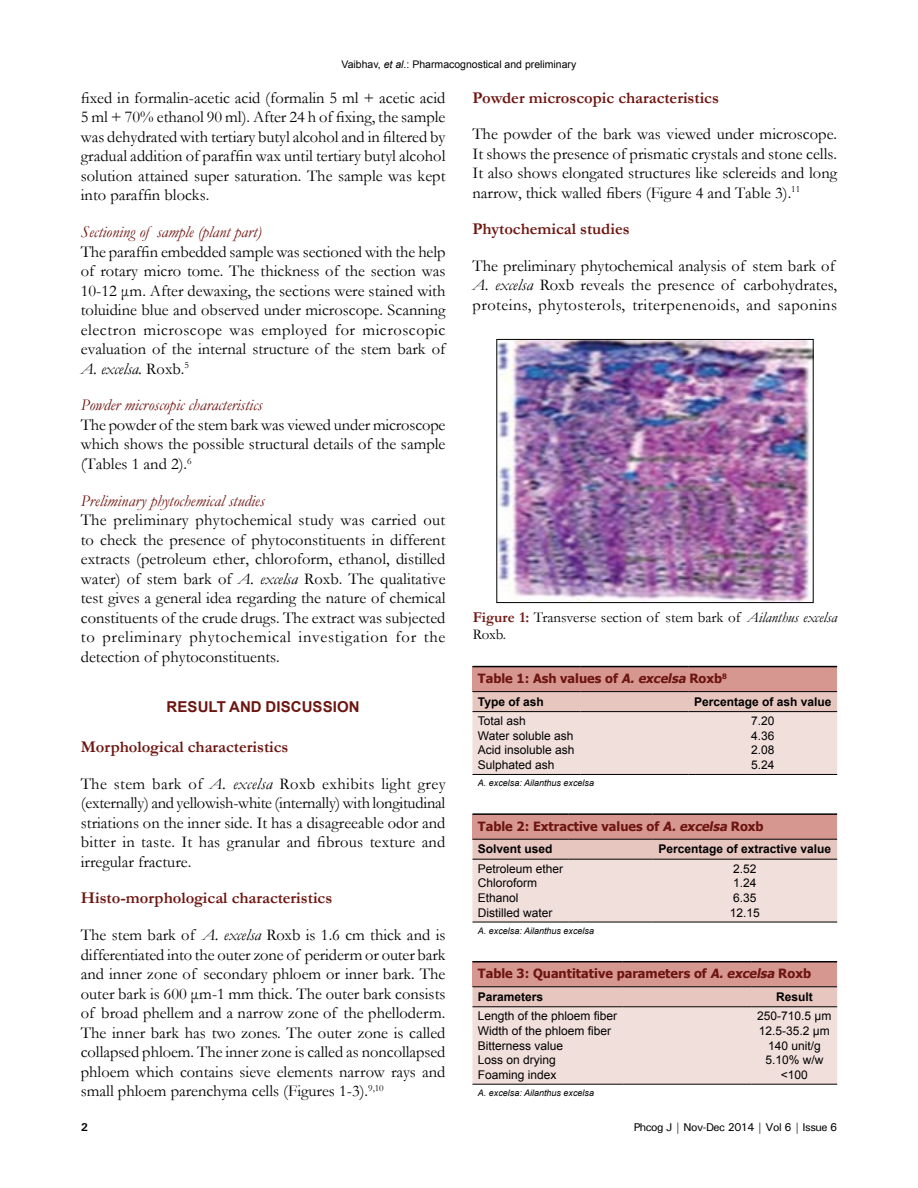
<style>
.page{position:relative;width:918px;height:1188px;background:#fff}
.page>*{position:absolute;margin:0;border:0;box-sizing:border-box;transform-origin:0 0}
.t1{font:16.5px/19.5px "Garamond";color:#000;text-align:justify}
.t2{font:700 16.5px "Garamond";color:#6d1510}
.t3{font:15px/17.2px "Garamond";color:#000}
.t4{font:700 15px "Arial";letter-spacing:.005em;color:#6d1510}
.t5{font:700 12.75px "Tahoma";color:#6d1510}
.t6{font:12px "Arial";color:#000}
.t7{font:700 12px "Arial";color:#000}
.t8{font:500 11.25px "Univers";letter-spacing:-.045em;color:#000}
.t9{font:700 11.25px "Univers";color:#000}
.t10{font:10.5px "Arial";color:#000}
.t11{font:italic 9px "Arial";color:#000}
.s1{font-style:italic}
.s2{font-style:italic;color:#6d1510}
.s3{font-weight:700;color:#6d1510}
</style>
<div class="page">
<img style="left:499px;top:341px;width:312px;height:260px">
<div style="left:497px;top:339px;width:316px;height:264px;border:1px solid #000"></div>
<div style="left:472px;top:667px;width:365px;height:25px;background:#d79791"></div>
<svg style="left:472px;top:692px;width:365px;height:82px"></svg>
<hr style="left:472px;top:666px;width:108px;height:1px;background:#000">
<hr style="left:580px;top:666px;width:109px;height:1px;background:#000">
<hr style="left:689px;top:666px;width:148px;height:1px;background:#000">
<hr style="left:472px;top:774px;width:108px;height:1px;background:#000">
<hr style="left:580px;top:774px;width:109px;height:1px;background:#000">
<hr style="left:689px;top:774px;width:148px;height:1px;background:#000">
<hr style="left:472px;top:691px;width:108px;height:1px;background:#000">
<hr style="left:580px;top:691px;width:109px;height:1px;background:#000">
<hr style="left:689px;top:691px;width:148px;height:1px;background:#000">
<hr style="left:472px;top:711px;width:108px;height:1px;background:#000">
<hr style="left:580px;top:711px;width:109px;height:1px;background:#000">
<hr style="left:689px;top:711px;width:148px;height:1px;background:#000">
<div style="left:472px;top:814px;width:365px;height:25px;background:#d79791"></div>
<svg style="left:472px;top:840px;width:365px;height:82px"></svg>
<hr style="left:472px;top:922px;width:96px;height:1px;background:#000">
<hr style="left:568px;top:922px;width:85px;height:1px;background:#000">
<hr style="left:653px;top:922px;width:184px;height:1px;background:#000">
<hr style="left:472px;top:813px;width:96px;height:2px;background:#000">
<hr style="left:568px;top:813px;width:85px;height:2px;background:#000">
<hr style="left:653px;top:813px;width:184px;height:2px;background:#000">
<hr style="left:472px;top:839px;width:96px;height:1px;background:#000">
<hr style="left:568px;top:839px;width:85px;height:1px;background:#000">
<hr style="left:653px;top:839px;width:184px;height:1px;background:#000">
<hr style="left:472px;top:859px;width:96px;height:1px;background:#000">
<hr style="left:568px;top:859px;width:85px;height:1px;background:#000">
<hr style="left:653px;top:859px;width:184px;height:1px;background:#000">
<div style="left:472px;top:962px;width:365px;height:25px;background:#d79791"></div>
<svg style="left:472px;top:987px;width:365px;height:97px"></svg>
<hr style="left:472px;top:1084px;width:150px;height:1px;background:#000">
<hr style="left:622px;top:1084px;width:130px;height:1px;background:#000">
<hr style="left:752px;top:1084px;width:85px;height:1px;background:#000">
<hr style="left:472px;top:961px;width:150px;height:1px;background:#000">
<hr style="left:622px;top:961px;width:130px;height:1px;background:#000">
<hr style="left:752px;top:961px;width:85px;height:1px;background:#000">
<hr style="left:472px;top:986px;width:150px;height:1px;background:#000">
<hr style="left:622px;top:986px;width:130px;height:1px;background:#000">
<hr style="left:752px;top:986px;width:85px;height:1px;background:#000">
<hr style="left:472px;top:1006px;width:150px;height:1px;background:#000">
<hr style="left:622px;top:1006px;width:130px;height:1px;background:#000">
<hr style="left:752px;top:1006px;width:85px;height:1px;background:#000">
<p class="t10" style="left:342px;top:57px;width:236px">Vaibhav, <span class="s1">et al</span>.: Pharmacognostical and preliminary</p>
<p class="t1" style="left:81px;top:87px;width:366px">fixed in formalin-acetic acid (formalin 5 ml + acetic acid 5 ml + 70% ethanol 90 ml). After 24 h of fixing, the sample was dehydrated with tertiary butyl alcohol and in filtered by gradual addition of paraffin wax until tertiary butyl alcohol solution attained super saturation. The sample was kept into paraffin blocks.</p>
<p class="t1" style="left:81px;top:222px;width:366px;text-align:left"><span class="s2">Sectioning of sample (plant part)<br></span>The paraffin embedded sample was sectioned with the help of rotary micro tome. The thickness of the section was 10-12 μm. After dewaxing, the sections were stained with toluidine blue and observed under microscope. Scanning electron microscope was employed for microscopic evaluation of the internal structure of the stem bark of <span class="s1">A. excelsa.</span> Roxb.<sup>5</sup></p>
<p class="t1" style="left:81px;top:395px;width:366px;text-align:left"><span class="s2">Powder microscopic characteristics<br></span>The powder of the stem bark was viewed under microscope which shows the possible structural details of the sample (Tables 1 and 2).<sup>6</sup></p>
<p class="t1" style="left:81px;top:490px;width:366px;text-align:left"><span class="s2">Preliminary phytochemical studies<br></span>The preliminary phytochemical study was carried out to check the presence of phytoconstituents in different extracts (petroleum ether, chloroform, ethanol, distilled water) of stem bark of <span class="s1">A. excelsa</span> Roxb. The qualitative test gives a general idea regarding the nature of chemical constituents of the crude drugs. The extract was subjected to preliminary phytochemical investigation for the detection of phytoconstituents.</p>
<p class="t4" style="left:167px;top:696px;width:194px">RESULT AND DISCUSSION</p>
<p class="t2" style="left:81px;top:736px;width:209px">Morphological characteristics</p>
<p class="t1" style="left:81px;top:773px;width:366px">The stem bark of <span class="s1">A. excelsa</span> Roxb exhibits light grey (externally) and yellowish-white (internally) with longitudinal striations on the inner side. It has a disagreeable odor and bitter in taste. It has granular and fibrous texture and irregular fracture.</p>
<p class="t2" style="left:81px;top:887px;width:253px">Histo-morphological characteristics</p>
<p class="t1" style="left:81px;top:925px;width:366px">The stem bark of <span class="s1">A. excelsa</span> Roxb is 1.6 cm thick and is differentiated into the outer zone of periderm or outer bark and inner zone of secondary phloem or inner bark. The outer bark is 600 μm-1 mm thick. The outer bark consists of broad phellem and a narrow zone of the phelloderm.<br>The inner bark has two zones. The outer zone is called collapsed phloem. The inner zone is called as noncollapsed phloem which contains sieve elements narrow rays and small phloem parenchyma cells (Figures 1-3).<sup>9,10</sup></p>
<p class="t2" style="left:472px;top:86px;width:248px">Powder microscopic characteristics</p>
<p class="t1" style="left:472px;top:124px;width:366px">The powder of the bark was viewed under microscope.<br>It shows the presence of prismatic crystals and stone cells.<br>It also shows elongated structures like sclereids and long narrow, thick walled fibers (Figure 4 and Table 3).<sup>11</sup></p>
<p class="t2" style="left:472px;top:218px;width:159px">Phytochemical studies</p>
<p class="t1" style="left:472px;top:255px;width:366px;text-align:left">The preliminary phytochemical analysis of stem bark of<br><span class="s1">A. excelsa</span> Roxb reveals the presence of carbohydrates, proteins, phytosterols, triterpenenoids, and saponins</p>
<p class="t3" style="left:473px;top:608px;width:366px"><span class="s3">Figure 1:</span> Transverse section of stem bark of <span class="s1">Ailanthus excelsa<br></span>Roxb.</p>
<p class="t5" style="left:478px;top:670px;width:251px">Table 1: Ash values of <span class="s1">A.excelsa</span> Roxb<sup>8</sup></p>
<p class="t7" style="left:478px;top:693px;width:67px">Type of ash</p>
<p class="t7" style="left:694px;top:693px;width:139px">Percentage of ash value</p>
<p class="t6" style="left:478px;top:713px;width:50px">Total ash</p>
<p class="t6" style="left:751px;top:713px;width:25px">7.20</p>
<p class="t6" style="left:478px;top:727px;width:97px">Water soluble ash</p>
<p class="t6" style="left:751px;top:727px;width:25px">4.36</p>
<p class="t6" style="left:478px;top:742px;width:98px">Acid insoluble ash</p>
<p class="t6" style="left:751px;top:742px;width:25px">2.08</p>
<p class="t6" style="left:478px;top:757px;width:78px">Sulphated ash</p>
<p class="t6" style="left:751px;top:757px;width:25px">5.24</p>
<p class="t11" style="left:478px;top:777px;width:118px">A. excelsa: Ailanthus excelsa</p>
<p class="t5" style="left:478px;top:817px;width:287px">Table 2: Extractive values of <span class="s1">A.excelsa</span> Roxb</p>
<p class="t7" style="left:478px;top:841px;width:76px">Solvent used</p>
<p class="t7" style="left:659px;top:841px;width:174px">Percentage of extractive value</p>
<p class="t6" style="left:478px;top:860px;width:87px">Petroleum ether</p>
<p class="t6" style="left:733px;top:860px;width:25px">2.52</p>
<p class="t6" style="left:478px;top:875px;width:61px">Chloroform</p>
<p class="t6" style="left:733px;top:875px;width:25px">1.24</p>
<p class="t6" style="left:478px;top:890px;width:42px">Ethanol</p>
<p class="t6" style="left:733px;top:890px;width:25px">6.35</p>
<p class="t6" style="left:478px;top:904px;width:76px">Distilled water</p>
<p class="t6" style="left:730px;top:904px;width:32px">12.15</p>
<p class="t11" style="left:478px;top:925px;width:118px">A. excelsa: Ailanthus excelsa</p>
<p class="t5" style="left:478px;top:965px;width:335px">Table 3: Quantitative parameters of <span class="s1">A.excelsa</span> Roxb</p>
<p class="t7" style="left:478px;top:988px;width:67px">Parameters</p>
<p class="t7" style="left:776px;top:988px;width:38px">Result</p>
<p class="t6" style="left:478px;top:1008px;width:141px">Length of the phloem fiber</p>
<p class="t6" style="left:757px;top:1008px;width:76px">250‑710.5 μm</p>
<p class="t6" style="left:478px;top:1023px;width:135px">Width of the phloem fiber</p>
<p class="t6" style="left:759px;top:1023px;width:72px">12.5‑35.2 μm</p>
<p class="t6" style="left:478px;top:1037px;width:87px">Bitterness value</p>
<p class="t6" style="left:768px;top:1037px;width:54px">140 unit/g</p>
<p class="t6" style="left:478px;top:1052px;width:80px">Loss on drying</p>
<p class="t6" style="left:765px;top:1052px;width:60px">5.10% w/w</p>
<p class="t6" style="left:478px;top:1066px;width:80px">Foaming index</p>
<p class="t6" style="left:781px;top:1066px;width:29px">&lt;100</p>
<p class="t11" style="left:478px;top:1087px;width:118px">A. excelsa: Ailanthus excelsa</p>
<p class="t9" style="left:81px;top:1120px;width:9px">2</p>
<p class="t8" style="left:634px;top:1120px;width:205px">Phcog J | Nov-Dec 2014 | Vol 6 | Issue 6</p>
</div>
